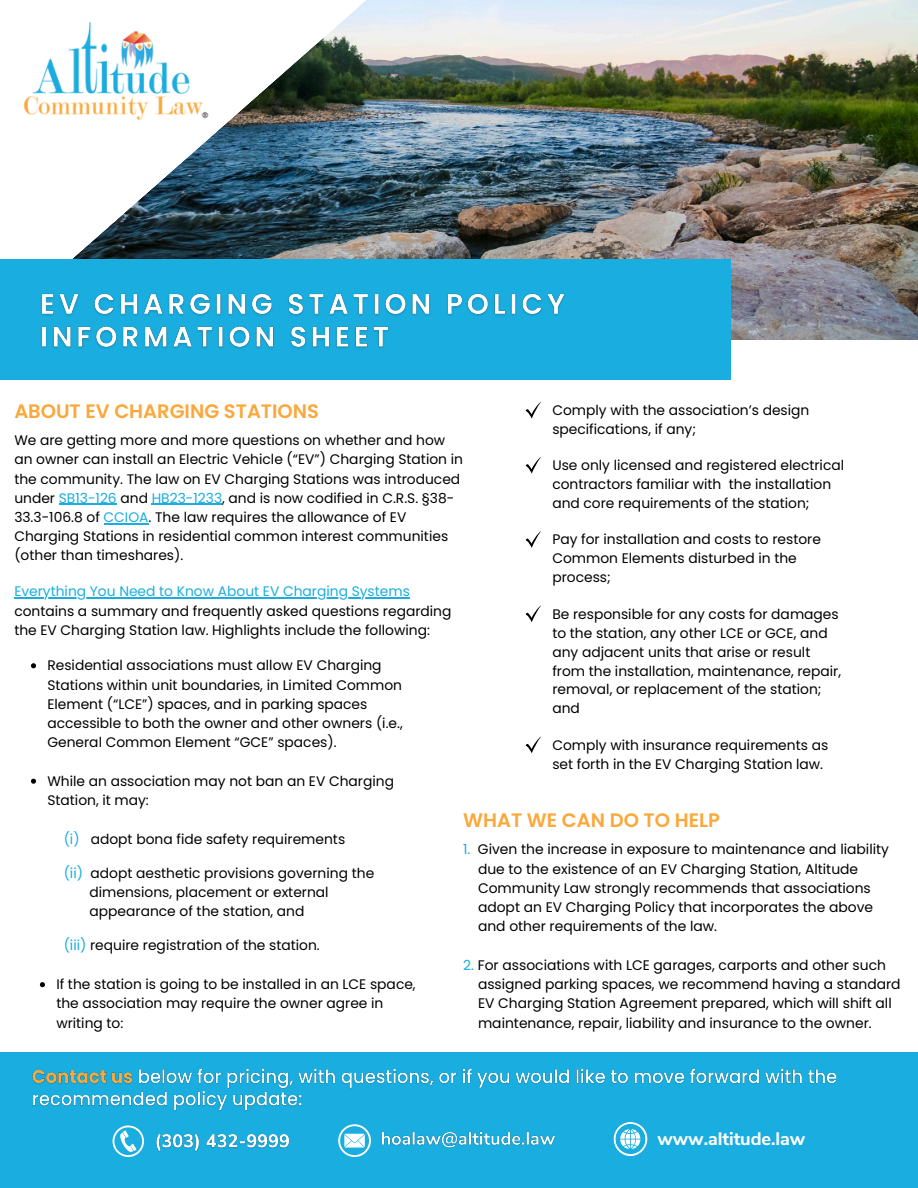
<style>
.page{position:relative;width:918px;height:1188px;background:#fff}
.page>*{position:absolute;margin:0;border:0;box-sizing:border-box;transform-origin:0 0}
.t1{font:600 19.5px "Poppins";color:#faa83b}
.t2{font:700 18px "Nunito Sans";color:#fff}
.t3{font:13.95px "Poppins";color:#000}
.t4{font:13.8px/19.2px "Poppins";color:#000}
.s1{color:#1aaddf}
</style>
<div class="page">
<img style="left:384px;top:0;width:534px;height:340px">
<img style="left:72px;top:0;width:312px;height:259px">
<img style="left:23px;top:0;width:244px;height:165px">
<div style="left:0;top:259px;width:731px;height:120px;background:#1aaddf"></div>
<hr style="left:59px;top:504px;width:58px;height:1px;background:#1aaddf">
<hr style="left:152px;top:504px;width:70px;height:1px;background:#1aaddf">
<hr style="left:104px;top:523px;width:45px;height:1px;background:#1aaddf">
<svg style="left:31px;top:663px;width:5px;height:5px"></svg>
<svg style="left:31px;top:779px;width:5px;height:5px"></svg>
<svg style="left:40px;top:982px;width:5px;height:5px"></svg>
<svg style="left:525px;top:402px;width:16px;height:17px"></svg>
<svg style="left:525px;top:531px;width:16px;height:17px"></svg>
<svg style="left:525px;top:605px;width:16px;height:17px"></svg>
<svg style="left:525px;top:736px;width:16px;height:17px"></svg>
<svg style="left:525px;top:457px;width:16px;height:17px"></svg>
<hr style="left:14px;top:597px;width:396px;height:1px;background:#1aaddf">
<div style="left:0;top:1052px;width:918px;height:136px;background:#1aaddf"></div>
<svg style="left:614px;top:1122px;width:33px;height:34px"></svg>
<svg style="left:113px;top:1126px;width:31px;height:31px"></svg>
<img style="left:156px;top:1134px;width:134px;height:18px">
<svg style="left:338px;top:1124px;width:33px;height:33px"></svg>
<img style="left:381px;top:1131px;width:174px;height:17px">
<img style="left:32px;top:1068px;width:805px;height:43px">
<img style="left:41px;top:293px;width:524px;height:56px">
<p class="t1" style="left:14px;top:397px;width:306px">ABOUT EV CHARGING STATIONS</p>
<p class="t4" style="left:14px;top:431px;width:450px">We are getting more and more questions on whether and how an owner can install an Electric Vehicle (“EV”) Charging Station in the community. The law on EV Charging Stations was introduced under <span class="s1">SB13-126</span> and <span class="s1">HB23-1233</span>, and is now codified in C.R.S. §38- 33.3-106.8 of <span class="s1">CCIOA</span>. The law requires the allowance of EV Charging Stations in residential common interest communities (other than timeshares).</p>
<p class="t4" style="left:552px;top:401px;width:259px">Comply with the association’s design specifications, if any;</p>
<p class="t4" style="left:552px;top:456px;width:293px">Use only licensed and registered electrical contractors familiar with the installation and core requirements of the station;</p>
<p class="t4" style="left:552px;top:530px;width:270px">Pay for installation and costs to restore<br>Common Elements disturbed in the process;</p>
<p class="t4" style="left:552px;top:604px;width:290px">Be responsible for any costs for damages to the station, any other LCE or GCE, and any adjacent units that arise or result from the installation, maintenance, repair, removal, or replacement of the station; and</p>
<p class="t4" style="left:552px;top:736px;width:277px">Comply with insurance requirements as set forth in the EV Charging Station law.</p>
<p class="t4" style="left:14px;top:582px;width:439px"><span class="s1">Everything You Need to Know About EV Charging Systems </span>contains a summary and frequently asked questions regarding the EV Charging Station law. Highlights include the following:</p>
<p class="t4" style="left:47px;top:656px;width:357px">Residential associations must allow EV Charging Stations within unit boundaries, in Limited Common Element (“LCE”) spaces, and in parking spaces accessible to both the owner and other owners (i.e., General Common Element “GCE” spaces).</p>
<h2 class="t4" style="left:47px;top:771px;width:348px">While an association may not ban an EV Charging<br>Station, it may:</h2>
<p class="t4" style="left:64px;top:829px;width:283px"><span class="s1">(i)</span> adopt bona fide safety requirements</p>
<p class="t4" style="left:64px;top:863px;width:312px"><span class="s1">(ii)</span> adopt aesthetic provisions governing the</p>
<p class="t4" style="left:90px;top:882px;width:241px">dimensions, placement or external</p>
<p class="t4" style="left:90px;top:901px;width:216px">appearance of the station, and</p>
<p class="t4" style="left:64px;top:935px;width:258px"><span class="s1">(iii)</span> require registration of the station.</p>
<p class="t4" style="left:56px;top:975px;width:361px">If the station is going to be installed in an LCE space, the association may require the owner agree in writing to:</p>
<p class="t1" style="left:463px;top:807px;width:258px">WHAT WE CAN DO TO HELP</p>
<p class="t3" style="left:463px;top:840px;width:427px"><span class="s1">1.</span> Given the increase in exposure to maintenance and liability</p>
<p class="t3" style="left:478px;top:859px;width:382px">due to the existence of an EV Charging Station, Altitude</p>
<p class="t3" style="left:478px;top:878px;width:394px">Community Law strongly recommends that associations</p>
<p class="t3" style="left:478px;top:897px;width:397px">adopt an EV Charging Policy that incorporates the above</p>
<p class="t3" style="left:478px;top:917px;width:241px">and other requirements of the law.</p>
<p class="t4" style="left:463px;top:955px;width:424px"><span class="s1">2.</span> For associations with LCE garages, carports and other such</p>
<h2 class="t4" style="left:478px;top:975px;width:424px">assigned parking spaces, we recommend having a standard</h2>
<p class="t4" style="left:478px;top:994px;width:415px">EV Charging Station Agreement prepared, which will shift all</p>
<p class="t4" style="left:478px;top:1013px;width:395px">maintenance, repair, liability and insurance to the owner.</p>
<p class="t2" style="left:657px;top:1126px;width:149px">www.altitude.law</p>
</div>
